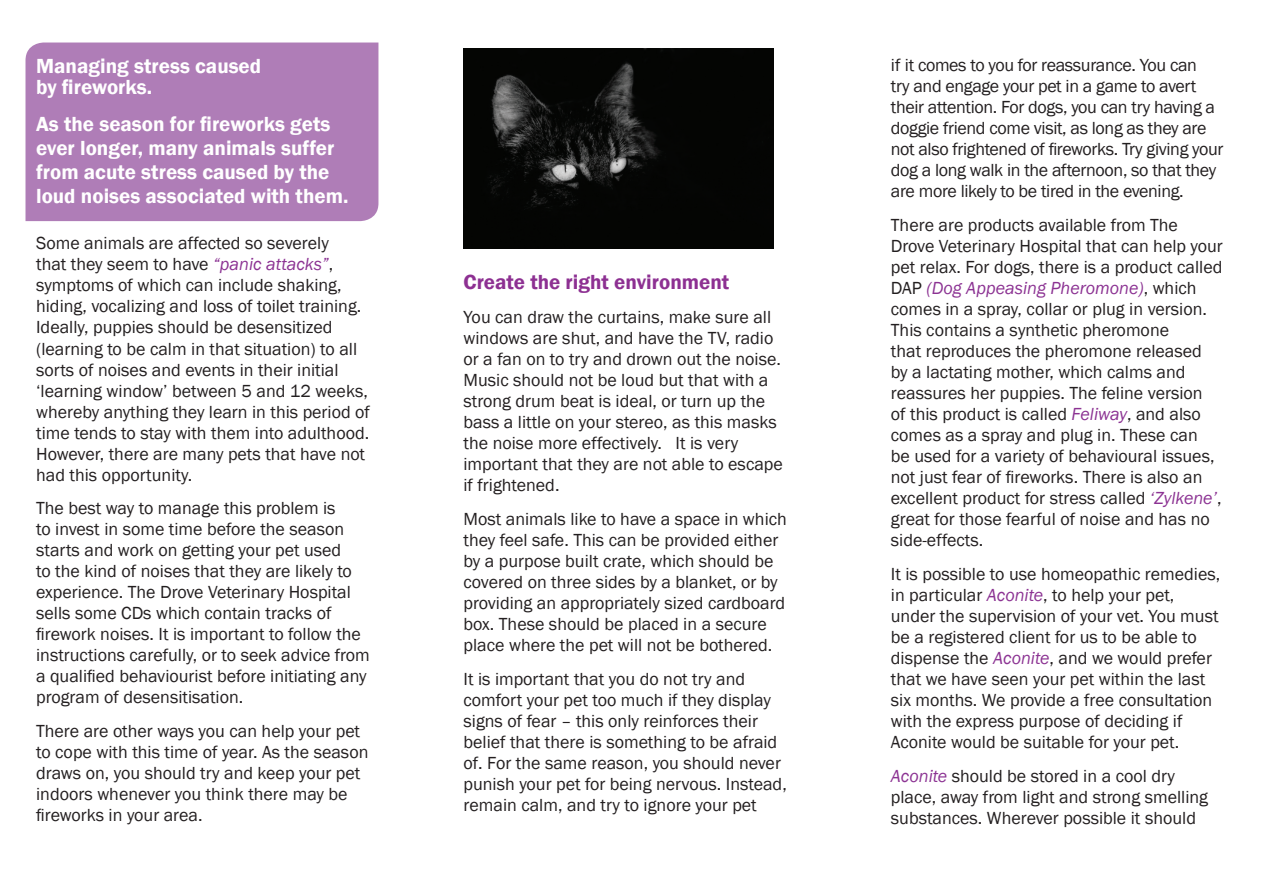
<style>
.page{position:relative;width:1263px;height:893px;background:#fff}
.page>*{position:absolute;margin:0;border:0;box-sizing:border-box;transform-origin:0 0}
.t1{font:600 21px/24px "Franklin Gothic";color:#fff}
.t2{font:600 21px "Franklin Gothic";color:#8d3092}
.t3{font:18px/21px "Franklin Gothic";color:#231f20}
.t4{font:18px/21px "Franklin Gothic";letter-spacing:-.02em;color:#231f20}
.s1{font-style:italic;color:#8c3393}
</style>
<div class="page">
<div style="left:26px;top:43px;width:352px;height:178px;background:#af7db7"></div>
<img style="left:463px;top:49px;width:311px;height:200px">
<p class="t1" style="left:36px;top:56px;width:227px;line-height:21px">Managing stress caused by fireworks.</p>
<p class="t1" style="left:36px;top:112px;width:314px">As the season for fireworks gets ever longer, many animals suffer from acute stress caused by the loud noises associated with them.</p>
<p class="t3" style="left:36px;top:233px;width:335px">Some animals are affected so severely<br>that they seem to have <span class="s1">“panic attacks”</span>, symptoms of which can include shaking, hiding, vocalizing and loss of toilet training.<br>Ideally, puppies should be desensitized (learning to be calm in that situation) to all sorts of noises and events in their initial ‘learning window’ between 5 and 12 weeks, whereby anything they learn in this period of time tends to stay with them into adulthood.<br>However, there are many pets that have not had this opportunity.</p>
<p class="t3" style="left:36px;top:498px;width:335px">The best way to manage this problem is<br>to invest in some time before the season starts and work on getting your pet used<br>to the kind of noises that they are likely to experience. The Drove Veterinary Hospital sells some CDs which contain tracks of firework noises. It is important to follow the instructions carefully, or to seek advice from a qualified behaviourist before initiating any program of desensitisation.</p>
<p class="t3" style="left:36px;top:721px;width:334px">There are other ways you can help your pet to cope with this time of year. As the season draws on, you should try and keep your pet indoors whenever you think there may be fireworks in your area.</p>
<p class="t2" style="left:463px;top:269px;width:267px">Create the right environment</p>
<p class="t3" style="left:463px;top:307px;width:321px">You can draw the curtains, make sure all windows are shut, and have the TV, radio or a fan on to try and drown out the noise.<br>Music should not be loud but that with a strong drum beat is ideal, or turn up the bass a little on your stereo, as this masks the noise more effectively. It is very important that they are not able to escape if frightened.</p>
<p class="t3" style="left:463px;top:509px;width:325px">Most animals like to have a space in which they feel safe. This can be provided either by a purpose built crate, which should be covered on three sides by a blanket, or by providing an appropriately sized cardboard box. These should be placed in a secure place where the pet will not be bothered.</p>
<p class="t3" style="left:463px;top:668px;width:325px">It is important that you do not try and comfort your pet too much if they display signs of fear – this only reinforces their belief that there is something to be afraid of. For the same reason, you should never punish your pet for being nervous. Instead, remain calm, and try to ignore your pet</p>
<p class="t4" style="left:891px;top:55px;width:334px">if it comes to you for reassurance. You can<br>try and engage your pet in a game to avert their attention. For dogs, you can try having a doggie friend come visit, as long as they are not also frightened of fireworks. Try giving your dog a long walk in the afternoon, so that they are more likely to be tired in the evening.</p>
<p class="t3" style="left:891px;top:215px;width:333px">There are products available from The Drove Veterinary Hospital that can help your pet relax. For dogs, there is a product called DAP <span class="s1">(Dog Appeasing Pheromone)</span>, which comes in a spray, collar or plug in version.<br>This contains a synthetic pheromone<br>that reproduces the pheromone released by a lactating mother, which calms and reassures her puppies. The feline version<br>of this product is called <span class="s1">Feliway</span>, and also comes as a spray and plug in. These can<br>be used for a variety of behavioural issues, not just fear of fireworks. There is also an excellent product for stress called <span class="s1">‘Zylkene’</span>, great for those fearful of noise and has no side-effects.</p>
<p class="t3" style="left:891px;top:564px;width:331px">It is possible to use homeopathic remedies, in particular <span class="s1">Aconite</span>, to help your pet, under the supervision of your vet. You must be a registered client for us to be able to dispense the <span class="s1">Aconite</span>, and we would prefer that we have seen your pet within the last six months. We provide a free consultation with the express purpose of deciding if Aconite would be suitable for your pet.</p>
<p class="t3" style="left:891px;top:765px;width:319px"><span class="s1">Aconite</span> should be stored in a cool dry place, away from light and strong smelling substances. Wherever possible it should</p>
</div>
